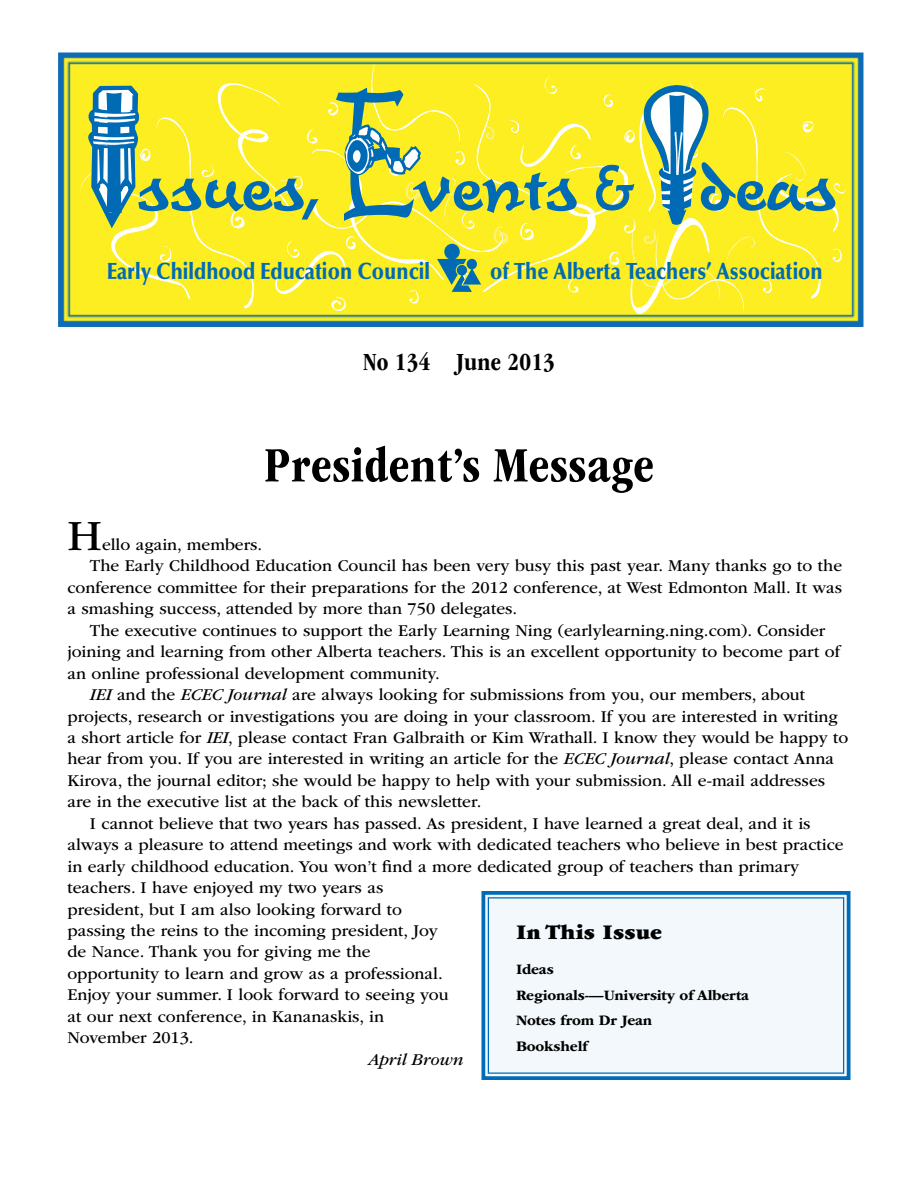
<style>
.page{position:relative;width:918px;height:1188px;background:#fff}
.page>*{position:absolute;margin:0;border:0;box-sizing:border-box;transform-origin:0 0}
.t1{font:174.75px "Optima LT Std";color:#006bb4;scale:.88 1}
.t2{font:172.65px "Optima LT Std";color:#006bb4;scale:.89 1}
.t3{font:500 65.4px "Goudy Sans Std";color:#006bb4;scale:.88 1}
.t4{font:700 condensed 51px "ITC Garamond Std";letter-spacing:.015em;color:#000}
.t5{font:45px "ITC Garamond Std";color:#000}
.t6{font:700 condensed 25.5px "ITC Garamond Std";letter-spacing:.01em;color:#000}
.t7{font:900 23.25px "Optima LT Std";color:#006bb4;scale:.86 1}
.t8{font:21.75px "ITC Garamond Std Ult";letter-spacing:.01em;color:#000}
.t9{font:17.25px "ITC Garamond Std";color:#000}
.t10{font:italic 17.25px "ITC Garamond Std";color:#000}
.t11{font:700 15px/25.5px "ITC Garamond Std";letter-spacing:-.01em;color:#000}
.s1{font-style:italic}
</style>
<div class="page">
<img style="left:58px;top:52px;width:805px;height:275px">
<svg style="left:81px;top:64px;width:765px;height:250px;background:#e6e33e"></svg>
<svg style="left:481px;top:891px;width:370px;height:189px"></svg>
<div style="left:488px;top:897px;width:356px;height:177px;border:1px solid #006bb6"></div>
<h1 class="t1" style="left:93px;top:52px;width:50px">I</h1>
<h3 class="t3" style="left:594px;top:150px;width:47px">&amp;</h3>
<h2 class="t2" style="left:655px;top:55px;width:50px">I</h2>
<h3 class="t7" style="left:107px;top:257px;width:377px">Early Childhood Education Council</h3>
<h3 class="t7" style="left:490px;top:257px;width:388px">of The Alberta Teachers’ Association</h3>
<h3 class="t6" style="left:363px;top:348px;width:193px">No 134 June 2013</h3>
<h3 class="t4" style="left:264px;top:437px;width:391px">President’s Message</h3>
<h3 class="t5" style="left:68px;top:511px;width:36px">H</h3>
<p class="t9" style="left:102px;top:535px;width:162px">ello again, members.</p>
<p class="t9" style="left:90px;top:557px;width:754px">The Early Childhood Education Council has been very busy this past year. Many thanks go to the</p>
<p class="t9" style="left:67px;top:578px;width:776px">conference committee for their preparations for the 2012 conference, at West Edmonton Mall. It was</p>
<p class="t9" style="left:67px;top:600px;width:451px">a smashing success, attended by more than 750 delegates.</p>
<p class="t9" style="left:90px;top:621px;width:737px">The executive continues to support the Early Learning Ning (earlylearning.ning.com). Consider</p>
<p class="t9" style="left:67px;top:642px;width:774px">joining and learning from other Alberta teachers. This is an excellent opportunity to become part of</p>
<p class="t9" style="left:67px;top:664px;width:374px">an online professional development community.</p>
<p class="t9" style="left:90px;top:685px;width:717px"><span class="s1">IEI</span> and the <span class="s1">ECEC Journal</span> are always looking for submissions from you, our members, about</p>
<p class="t9" style="left:67px;top:707px;width:772px">projects, research or investigations you are doing in your classroom. If you are interested in writing</p>
<p class="t9" style="left:67px;top:728px;width:782px">a short article for <span class="s1">IEI</span>, please contact Fran Galbraith or Kim Wrathall. I know they would be happy to</p>
<p class="t9" style="left:67px;top:750px;width:768px">hear from you. If you are interested in writing an article for the <span class="s1">ECEC Journal</span>, please contact Anna</p>
<p class="t9" style="left:67px;top:771px;width:759px">Kirova, the journal editor; she would be happy to help with your submission. All e-mail addresses</p>
<p class="t9" style="left:67px;top:792px;width:415px">are in the executive list at the back of this newsletter.</p>
<p class="t9" style="left:90px;top:814px;width:722px">I cannot believe that two years has passed. As president, I have learned a great deal, and it is</p>
<p class="t9" style="left:67px;top:835px;width:778px">always a pleasure to attend meetings and work with dedicated teachers who believe in best practice</p>
<p class="t9" style="left:67px;top:857px;width:733px">in early childhood education. You won’t find a more dedicated group of teachers than primary</p>
<p class="t9" style="left:67px;top:878px;width:317px">teachers. I have enjoyed my two years as</p>
<p class="t9" style="left:67px;top:900px;width:336px">president, but I am also looking forward to</p>
<p class="t9" style="left:67px;top:921px;width:372px">passing the reins to the incoming president, Joy</p>
<p class="t9" style="left:67px;top:943px;width:305px">de Nance. Thank you for giving me the</p>
<p class="t9" style="left:67px;top:964px;width:377px">opportunity to learn and grow as a professional.</p>
<p class="t9" style="left:67px;top:985px;width:383px">Enjoy your summer. I look forward to seeing you</p>
<p class="t9" style="left:67px;top:1007px;width:318px">at our next conference, in Kananaskis, in</p>
<p class="t9" style="left:67px;top:1028px;width:128px">November 2013.</p>
<p class="t10" style="left:368px;top:1050px;width:97px">April Brown</p>
<p class="t8" style="left:516px;top:919px;width:148px">In This Issue</p>
<p class="t11" style="left:516px;top:957px;width:235px">Ideas<br>Regionals-—University of Alberta<br>Notes from Dr Jean<br>Bookshelf</p>
</div>
